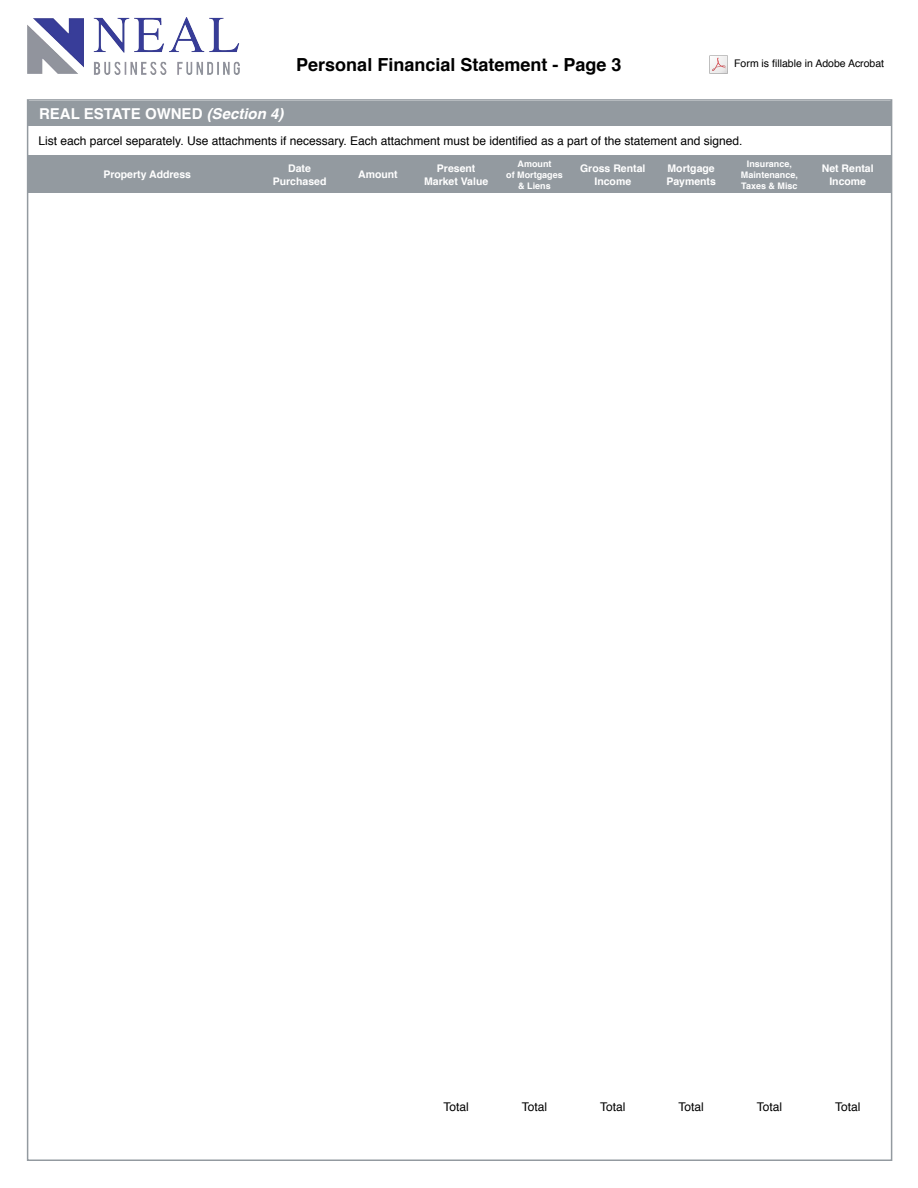
<style>
.page{position:relative;width:918px;height:1188px;background:#fff}
.page>*{position:absolute;margin:0;border:0;box-sizing:border-box;transform-origin:0 0}
.t1{font:700 18px "Helvetica";color:#000}
.t2{font:700 15px "Helvetica";color:#fff}
.t3{font:12px "Helvetica";color:#000}
.t4{font:700 10.5px/12.6px "Helvetica";color:#fff;text-align:center}
.t5{font:10.5px "Helvetica";color:#000}
.t6{font:700 9px/10.8px "Helvetica";color:#fff;text-align:center}
.s1{font-style:italic}
</style>
<div class="page">
<img style="left:710px;top:55px;width:18px;height:18px">
<div style="left:28px;top:101px;width:863px;height:25px;background:#939aa0"></div>
<div style="left:27px;top:156px;width:864px;height:37px;background:#939aa0"></div>
<img style="left:27px;top:18px;width:212px;height:57px">
<p class="t2" style="left:39px;top:102px;width:246px">REAL ESTATE OWNED <span class="s1">(Section 4)</span></p>
<h1 class="t1" style="left:296px;top:50px;width:327px">Personal Financial Statement - Page 3</h1>
<p class="t5" style="left:734px;top:55px;width:152px">Form is fillable in Adobe Acrobat</p>
<p class="t3" style="left:39px;top:132px;width:705px">List each parcel separately. Use attachments if necessary. Each attachment must be identified as a part of the statement and signed.</p>
<p class="t6" style="left:506px;top:159px;width:58px">Amount<br>of Mortgages &amp; Liens</p>
<p class="t6" style="left:741px;top:159px;width:59px">Insurance,<br>Maintenance,<br>Taxes &amp; Misc</p>
<p class="t4" style="left:103px;top:168px;width:89px">Property Address</p>
<p class="t4" style="left:273px;top:162px;width:55px">Date<br>Purchased</p>
<p class="t4" style="left:424px;top:162px;width:66px">Present<br>Market Value</p>
<p class="t4" style="left:580px;top:162px;width:67px">Gross Rental<br>Income</p>
<p class="t4" style="left:666px;top:162px;width:51px;text-align:left">Mortgage<br>Payments</p>
<p class="t4" style="left:822px;top:162px;width:53px">Net Rental<br>Income</p>
<p class="t4" style="left:358px;top:168px;width:41px">Amount</p>
<p class="t3" style="left:444px;top:1097px;width:27px">Total</p>
<p class="t3" style="left:522px;top:1097px;width:27px">Total</p>
<p class="t3" style="left:600px;top:1097px;width:27px">Total</p>
<p class="t3" style="left:678px;top:1097px;width:27px">Total</p>
<p class="t3" style="left:757px;top:1097px;width:27px">Total</p>
<p class="t3" style="left:835px;top:1097px;width:27px">Total</p>
</div>
